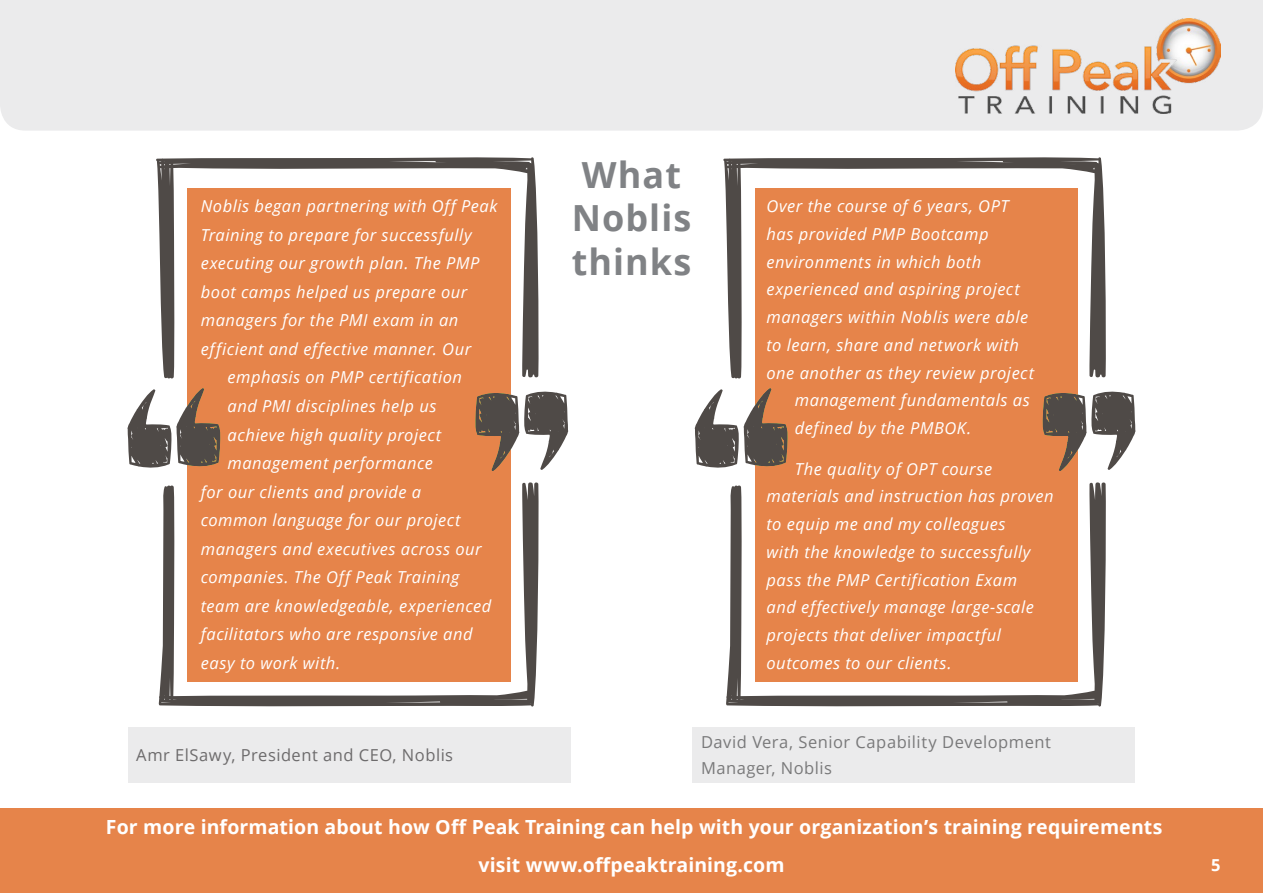
<style>
.page{position:relative;width:1263px;height:893px;background:#fff}
.page>*{position:absolute;margin:0;border:0;box-sizing:border-box;transform-origin:0 0}
.t1{font:700 36px/43.2px "Open Sans";letter-spacing:.03em;color:#808285}
.t2{font:700 19.5px/37.5px "Open Sans";letter-spacing:.005em;color:#fff;text-align:center}
.t3{font:italic 16.5px/27.8px "Open Sans";letter-spacing:.03em;color:#fff}
.t4{font:16.5px/25.7px "Open Sans";letter-spacing:.03em;color:#79797a}
.t5{font:16.5px "Open Sans";letter-spacing:.03em;color:#6d6b6c}
.t6{font:700 16.5px "Open Sans";color:#fff}
</style>
<div class="page">
<div style="left:0;top:808px;width:1263px;height:85px;background:#e6844a"></div>
<div style="left:0;top:0;width:1263px;height:131px;background:#ebebec"></div>
<img style="left:955px;top:19px;width:265px;height:95px">
<div style="left:158px;top:379px;width:353px;height:325px;background:#e6844a"></div>
<svg style="left:156px;top:157px;width:383px;height:222px;fill:#e6844a"></svg>
<svg style="left:159px;top:482px;width:380px;height:225px;background:#d98e62"></svg>
<svg style="left:127px;top:388px;width:94px;height:80px"></svg>
<svg style="left:475px;top:391px;width:93px;height:80px"></svg>
<div style="left:755px;top:379px;width:323px;height:103px;background:#e6844a"></div>
<svg style="left:723px;top:157px;width:383px;height:222px;fill:#e6844a"></svg>
<svg style="left:726px;top:482px;width:380px;height:225px;background:#d98e62"></svg>
<svg style="left:695px;top:388px;width:93px;height:80px"></svg>
<svg style="left:1042px;top:391px;width:93px;height:80px"></svg>
<div style="left:692px;top:727px;width:443px;height:55px;background:#ebebec"></div>
<div style="left:128px;top:727px;width:442px;height:55px;background:#ebebec"></div>
<p class="t3" style="left:201px;top:192px;width:298px">Noblis began partnering with Off Peak</p>
<p class="t3" style="left:201px;top:220px;width:272px">Training to prepare for successfully</p>
<p class="t3" style="left:201px;top:249px;width:280px">executing our growth plan. The PMP</p>
<p class="t3" style="left:201px;top:278px;width:268px">boot camps helped us prepare our</p>
<p class="t3" style="left:201px;top:306px;width:259px">managers for the PMI exam in an</p>
<p class="t3" style="left:201px;top:335px;width:272px">efficient and effective manner. Our</p>
<p class="t3" style="left:227px;top:363px;width:236px">emphasis on PMP certification</p>
<p class="t3" style="left:227px;top:392px;width:210px">and PMI disciplines help us</p>
<p class="t3" style="left:227px;top:420px;width:215px">achieve high quality project</p>
<p class="t3" style="left:227px;top:449px;width:207px">management performance</p>
<p class="t3" style="left:201px;top:477px;width:222px">for our clients and provide a</p>
<p class="t3" style="left:201px;top:506px;width:261px">common language for our project</p>
<p class="t3" style="left:201px;top:534px;width:282px">managers and executives across our</p>
<p class="t3" style="left:201px;top:563px;width:260px">companies. The Off Peak Training</p>
<p class="t3" style="left:201px;top:591px;width:292px">team are knowledgeable, experienced</p>
<p class="t3" style="left:201px;top:620px;width:273px">facilitators who are responsive and</p>
<p class="t3" style="left:201px;top:648px;width:141px">easy to work with.</p>
<p class="t5" style="left:136px;top:744px;width:319px">Amr ElSawy, President and CEO, Noblis</p>
<h1 class="t1" style="left:572px;top:153px;width:121px">What<br>Noblis thinks</h1>
<p class="t3" style="left:766px;top:192px;width:244px">Over the course of 6 years, OPT</p>
<p class="t3" style="left:766px;top:220px;width:223px">has provided PMP Bootcamp</p>
<p class="t3" style="left:766px;top:247px;width:216px">environments in which both</p>
<p class="t3" style="left:766px;top:275px;width:255px">experienced and aspiring project</p>
<p class="t3" style="left:766px;top:303px;width:263px">managers within Noblis were able</p>
<p class="t3" style="left:766px;top:331px;width:254px">to learn, share and network with</p>
<p class="t3" style="left:766px;top:358px;width:269px">one another as they review project</p>
<p class="t3" style="left:795px;top:386px;width:236px">management fundamentals as</p>
<p class="t3" style="left:795px;top:414px;width:178px">defined by the PMBOK.</p>
<p class="t3" style="left:766px;top:454px;width:288px;text-indent:28px">The quality of OPT course materials and instruction has proven to equip me and my colleagues<br>with the knowledge to successfully pass the PMP Certification Exam<br>and effectively manage large-scale projects that deliver impactful outcomes to our clients.</p>
<p class="t4" style="left:701px;top:729px;width:352px">David Vera, Senior Capability Development<br>Manager, Noblis</p>
<p class="t2" style="left:106px;top:808px;width:1058px">For more information about how Off Peak Training can help with your organization’s training requirements visit www.offpeaktraining.com</p>
<p class="t6" style="left:1211px;top:853px;width:11px">5</p>
</div>
